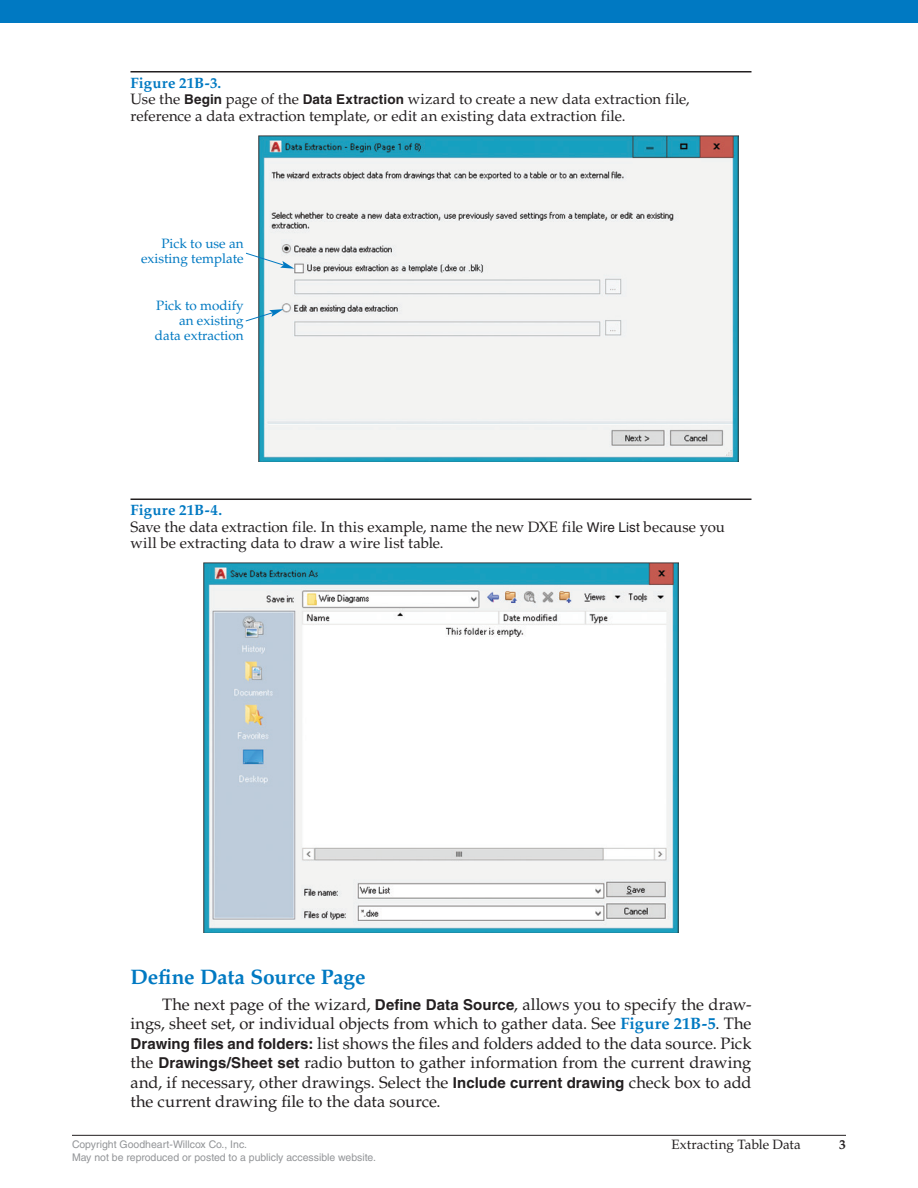
<style>
.page{position:relative;width:918px;height:1188px;background:#fff}
.page>*{position:absolute;margin:0;border:0;box-sizing:border-box;transform-origin:0 0}
.t1{font:700 21px "Palatino";letter-spacing:-.01em;color:#0079c2}
.t2{font:16.5px/19.5px "Palatino";letter-spacing:-.005em;color:#231f20;text-align:justify}
.t3{font:15px/16.5px "Palatino";color:#231f20}
.t4{font:13.5px/15px "Palatino";color:#0079c2;text-align:right}
.t5{font:13.5px "Palatino LT Std";color:#231f20}
.t6{font:700 13.5px "Palatino LT Std";color:#231f20}
.t7{font:10.5px "Helvetica LT Std";color:#939598}
.s1{font-weight:700;color:#0079c2}
.s2{font-family:"Helvetica LT Std";font-weight:700;font-size:13.5px}
.s3{font-family:"Helvetica";font-size:13.5px}
.s4{font-family:"Helvetica LT Std";font-weight:700;font-size:15px}
</style>
<div class="page">
<div style="left:0;top:0;width:918px;height:22px;background:#0079c2"></div>
<hr style="left:72px;top:1135px;width:774px;height:1px;background:#231f20">
<hr style="left:130px;top:71px;width:622px;height:2px;background:#231f20">
<img style="left:258px;top:136px;width:481px;height:326px">
<svg style="left:246px;top:252px;width:48px;height:17px"></svg>
<svg style="left:245px;top:309px;width:39px;height:13px"></svg>
<hr style="left:130px;top:499px;width:622px;height:1px;background:#231f20">
<img style="left:204px;top:562px;width:474px;height:371px">
<p class="t3" style="left:130px;top:74px;width:561px"><span class="s1">Figure 21B‑3.<br></span>Use the <span class="s2">Begin</span> page of the <span class="s2">Data Extraction</span> wizard to create a new data extraction file, reference a data extraction template, or edit an existing data extraction file.</p>
<p class="t4" style="left:141px;top:236px;width:104px">Pick to use an existing template</p>
<p class="t4" style="left:155px;top:298px;width:90px">Pick to modify an existing data extraction</p>
<p class="t3" style="left:130px;top:502px;width:596px"><span class="s1">Figure 21B‑4.<br></span>Save the data extraction file. In this example, name the new DXE file <span class="s3">Wire List</span> because you will be extracting data to draw a wire list table.</p>
<p class="t1" style="left:130px;top:965px;width:237px">Define Data Source Page</p>
<p class="t2" style="left:130px;top:995px;width:623px;text-indent:32px">The next page of the wizard, <span class="s4">Define Data Source</span>, allows you to specify the draw&shy;ings, sheet set, or individual objects from which to gather data. See <span class="s1">Figure 21B‑5</span>. The <span class="s4">Drawing files and folders:</span> list shows the files and folders added to the data source. Pick the <span class="s4">Drawings/Sheet set</span> radio button to gather information from the current drawing and, if necessary, other drawings. Select the <span class="s4">Include current drawing</span> check box to add the current drawing file to the data source.</p>
<p class="t7" style="left:72px;top:1138px;width:177px">Copyright Goodheart-Willcox Co., Inc.</p>
<p class="t5" style="left:672px;top:1137px;width:131px">Extracting Table Data</p>
<p class="t6" style="left:839px;top:1137px;width:8px">3</p>
<p class="t7" style="left:72px;top:1151px;width:306px">May not be reproduced or posted to a publicly accessible website.</p>
</div>
